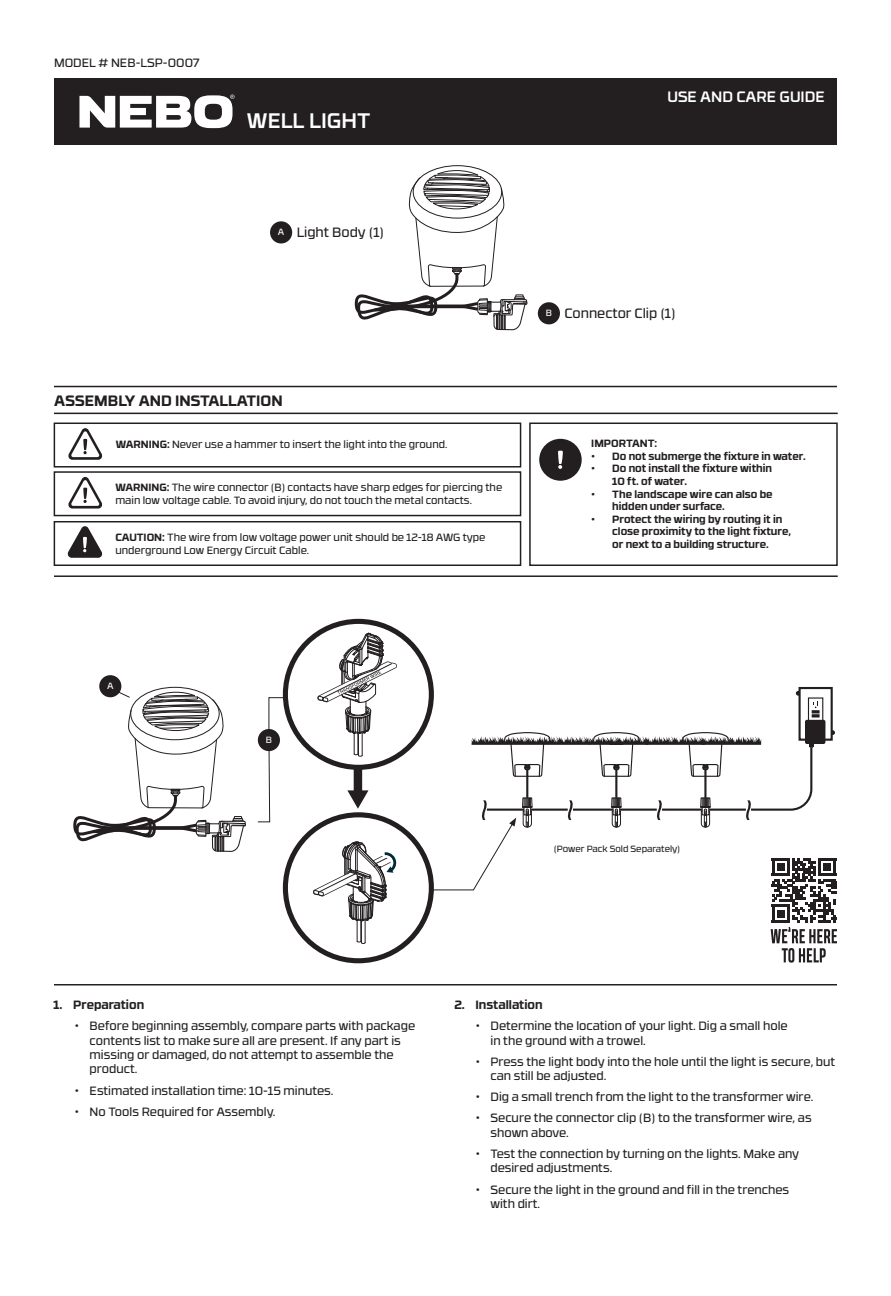
<style>
.page{position:relative;width:891px;height:1296px;background:#fff}
.page>*{position:absolute;margin:0;border:0;box-sizing:border-box;transform-origin:0 0}
.t1{font:500 21px "RB No 3.1";color:#fff}
.t2{font:700 15px "RB No 3.1";color:#231f20}
.t3{font:500 15px "RB No 3.1";color:#fff}
.t4{font:13.5px "RB No 3.1";color:#231f20}
.t5{font:12px/14.4px "RB No 3.1";color:#231f20}
.t6{font:700 12px "RB No 3.1";color:#231f20}
.t7{font:10.5px/12.6px "RB No 3.1";color:#231f20}
.t8{font:700 10.5px/12.6px "RB No 3.1";color:#231f20}
.t9{font:9px "RB No 3.1";color:#231f20}
.t10{font:9px "RB No 3.1";color:#fff}
.s1{font-size:9px;color:#fff}
.s2{font-weight:700}
</style>
<div class="page">
<svg style="left:317px;top:632px;width:80px;height:125px"></svg>
<div style="left:354px;top:767px;width:8px;height:27px;background:#231f20"></div>
<svg style="left:347px;top:790px;width:22px;height:19px"></svg>
<div style="left:283px;top:619px;width:151px;height:151px;border:5px solid #231f20;border-radius:50%"></div>
<div style="left:283px;top:812px;width:151px;height:151px;border:5px solid #231f20;border-radius:50%"></div>
<svg style="left:313px;top:841px;width:84px;height:103px"></svg>
<svg style="left:796px;top:691px;width:3px;height:5px"></svg>
<div style="left:799px;top:687px;width:34px;height:54px;border:2px solid #231f20"></div>
<div style="left:808px;top:697px;width:15px;height:33px;border:1px solid #231f20"></div>
<svg style="left:812px;top:701px;width:8px;height:17px"></svg>
<div style="left:805px;top:720px;width:20px;height:24px;background:#231f20;border-radius:2px"></div>
<svg style="left:353px;top:165px;width:175px;height:310px"></svg>
<div style="left:54px;top:78px;width:783px;height:67px;background:#231f20"></div>
<svg style="left:79px;top:95px;width:156px;height:33px"></svg>
<div style="left:270px;top:221px;width:22px;height:22px;background:#231f20;border-radius:50%"></div>
<div style="left:538px;top:302px;width:22px;height:22px;background:#231f20;border-radius:50%"></div>
<div style="left:99px;top:675px;width:22px;height:22px;background:#231f20;border-radius:50%"></div>
<svg style="left:73px;top:687px;width:173px;height:165px"></svg>
<svg style="left:257px;top:697px;width:27px;height:126px"></svg>
<hr style="left:54px;top:984px;width:783px;height:2px;background:#231f20">
<hr style="left:54px;top:413px;width:784px;height:1px;background:#231f20">
<hr style="left:54px;top:575px;width:784px;height:2px;background:#231f20">
<hr style="left:54px;top:386px;width:783px;height:1px;background:#231f20">
<div style="left:54px;top:423px;width:467px;height:45px;border:2px solid #231f20"></div>
<div style="left:54px;top:471px;width:467px;height:45px;border:2px solid #231f20"></div>
<div style="left:54px;top:521px;width:467px;height:45px;border:2px solid #231f20"></div>
<div style="left:529px;top:423px;width:309px;height:143px;border:2px solid #231f20"></div>
<svg style="left:68px;top:428px;width:34px;height:32px"></svg>
<svg style="left:68px;top:477px;width:34px;height:32px"></svg>
<svg style="left:539px;top:439px;width:43px;height:42px"></svg>
<svg style="left:68px;top:526px;width:34px;height:32px"></svg>
<div style="left:258px;top:729px;width:22px;height:22px;background:#231f20;border-radius:50%"></div>
<svg style="left:431px;top:730px;width:406px;height:233px"></svg>
<p class="t5" style="left:54px;top:55px;width:147px">MODEL # NEB-LSP-0007</p>
<h1 class="t1" style="left:247px;top:104px;width:125px">WELL LIGHT</h1>
<p class="t4" style="left:278px;top:222px;width:108px"><span class="s1">A</span> Light Body (1)</p>
<p class="t2" style="left:54px;top:388px;width:230px">ASSEMBLY AND INSTALLATION</p>
<p class="t7" style="left:116px;top:437px;width:333px"><span class="s2">WARNING:</span> Never use a hammer to insert the light into the ground.</p>
<p class="t7" style="left:115px;top:481px;width:388px"><span class="s2">WARNING:</span> The wire connector (B) contacts have sharp edges for piercing the main low voltage cable. To avoid injury, do not touch the metal contacts.</p>
<p class="t7" style="left:115px;top:530px;width:372px"><span class="s2">CAUTION:</span> The wire from low voltage power unit should be 12-18 AWG type underground Low Energy Circuit Cable.</p>
<p class="t3" style="left:667px;top:85px;width:159px">USE AND CARE GUIDE</p>
<p class="t4" style="left:546px;top:303px;width:132px"><span class="s1">B</span> Connector Clip (1)</p>
<p class="t8" style="left:591px;top:436px;width:67px">IMPORTANT:</p>
<p class="t8" style="left:591px;top:449px;width:216px">• Do not submerge the fixture in water.</p>
<p class="t8" style="left:612px;top:462px;width:161px;text-indent:-21px">• Do not install the fixture within<br>10 ft. of water.</p>
<p class="t8" style="left:612px;top:487px;width:162px;text-indent:-21px">• The landscape wire can also be hidden under surface.</p>
<p class="t8" style="left:612px;top:512px;width:180px;text-indent:-21px">• Protect the wiring by routing it in close proximity to the light fixture, or next to a building structure.</p>
<p class="t10" style="left:107px;top:679px;width:8px">A</p>
<p class="t10" style="left:266px;top:733px;width:8px">B</p>
<p class="t9" style="left:554px;top:842px;width:128px">(Power Pack Sold Separately)</p>
<p class="t6" style="left:54px;top:995px;width:92px">1. Preparation</p>
<p class="t5" style="left:90px;top:1018px;width:327px;text-indent:-15px">• Before beginning assembly, compare parts with package contents list to make sure all are present. If any part is missing or damaged, do not attempt to assemble the product.</p>
<p class="t5" style="left:75px;top:1082px;width:260px">• Estimated installation time: 10-15 minutes.</p>
<p class="t5" style="left:75px;top:1103px;width:202px">• No Tools Required for Assembly.</p>
<p class="t6" style="left:454px;top:995px;width:90px">2. Installation</p>
<p class="t5" style="left:490px;top:1018px;width:299px;text-indent:-15px">• Determine the location of your light. Dig a small hole in the ground with a trowel.</p>
<p class="t5" style="left:490px;top:1053px;width:346px;text-indent:-15px">• Press the light body into the hole until the light is secure, but can still be adjusted.</p>
<p class="t5" style="left:476px;top:1089px;width:339px">• Dig a small trench from the light to the transformer wire.</p>
<p class="t5" style="left:490px;top:1110px;width:323px;text-indent:-15px">• Secure the connector clip (B) to the transformer wire, as shown above.</p>
<p class="t5" style="left:490px;top:1146px;width:310px;text-indent:-15px">• Test the connection by turning on the lights. Make any desired adjustments.</p>
<p class="t5" style="left:490px;top:1181px;width:300px;text-indent:-15px">• Secure the light in the ground and fill in the trenches with dirt.</p>
</div>
